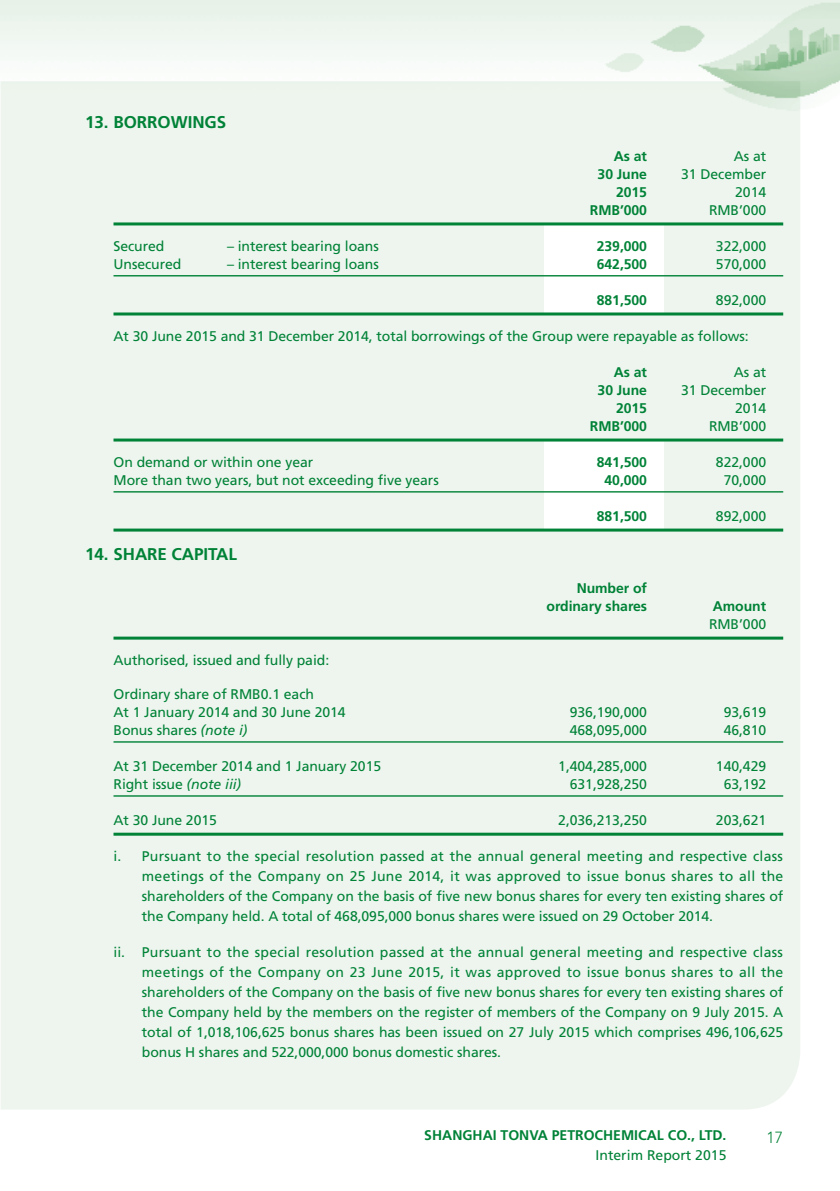
<style>
.page{position:relative;width:840px;height:1191px;background:#fff}
.page>*{position:absolute;margin:0;border:0;box-sizing:border-box;transform-origin:0 0}
.t1{font:700 17px "Frutiger LT Std";letter-spacing:-.005em;color:#008237}
.t2{font:300 16px "Avenir LT Std";color:#008237}
.t3{font:14px/20px "Frutiger LT Std";letter-spacing:-.005em;color:#008237;text-align:justify}
.t4{font:700 14px/18px "Frutiger LT Std";letter-spacing:-.005em;color:#008237;text-align:center}
.s1{font-style:italic}
</style>
<div class="page">
<img style="left:0;top:0;width:839px;height:147px">
<div style="left:1px;top:81px;width:798px;height:1028px;background:#eef5ee"></div>
<div style="left:544px;top:439px;width:119px;height:91px;background:#fff"></div>
<div style="left:544px;top:224px;width:119px;height:91px;background:#fff"></div>
<hr style="left:113px;top:222px;width:669px;height:3px;background:#008237">
<hr style="left:113px;top:275px;width:669px;height:1px;background:#008237">
<hr style="left:113px;top:312px;width:669px;height:3px;background:#008237">
<hr style="left:113px;top:438px;width:669px;height:3px;background:#008237">
<hr style="left:113px;top:491px;width:669px;height:1px;background:#008237">
<hr style="left:113px;top:528px;width:669px;height:3px;background:#008237">
<hr style="left:113px;top:636px;width:669px;height:3px;background:#008237">
<hr style="left:113px;top:741px;width:669px;height:1px;background:#008237">
<hr style="left:113px;top:795px;width:669px;height:1px;background:#008237">
<hr style="left:113px;top:832px;width:669px;height:3px;background:#008237">
<p class="t1" style="left:85px;top:112px;width:51px">13. BORRO</p>
<p class="t1" style="left:171px;top:112px;width:57px">WINGS</p>
<p class="t4" style="left:613px;top:147px;width:35px">As at</p>
<p class="t3" style="left:733px;top:146px;width:34px">As at</p>
<p class="t4" style="left:597px;top:165px;width:51px">30 June</p>
<p class="t3" style="left:680px;top:164px;width:86px">31 December</p>
<p class="t4" style="left:615px;top:183px;width:32px">2015</p>
<p class="t3" style="left:734px;top:182px;width:32px">2014</p>
<p class="t4" style="left:227px;top:201px;width:129px">RM</p>
<p class="t4" style="left:611px;top:201px;width:37px">B’000</p>
<p class="t3" style="left:708px;top:200px;width:59px">RMB’000</p>
<p class="t3" style="left:113px;top:236px;width:52px">Secured</p>
<p class="t3" style="left:227px;top:236px;width:153px">– interest bearing loans</p>
<p class="t4" style="left:596px;top:237px;width:52px">239,000</p>
<p class="t3" style="left:715px;top:236px;width:52px">322,000</p>
<p class="t3" style="left:113px;top:254px;width:69px">Unsecured</p>
<p class="t3" style="left:227px;top:254px;width:153px">– interest bearing loans</p>
<p class="t4" style="left:596px;top:255px;width:52px">642,500</p>
<p class="t3" style="left:715px;top:254px;width:52px">570,000</p>
<p class="t4" style="left:596px;top:291px;width:52px">881,500</p>
<p class="t3" style="left:715px;top:290px;width:52px">892,000</p>
<p class="t3" style="left:113px;top:326px;width:636px">At 30 June 2015 and 31 December 2014, total borrowings of the Group were repayable as follows:</p>
<p class="t4" style="left:613px;top:363px;width:35px">As at</p>
<p class="t3" style="left:733px;top:362px;width:34px">As at</p>
<p class="t4" style="left:597px;top:381px;width:51px">30 June</p>
<p class="t3" style="left:680px;top:380px;width:86px">31 December</p>
<p class="t4" style="left:615px;top:399px;width:32px">2015</p>
<p class="t3" style="left:734px;top:398px;width:32px">2014</p>
<p class="t4" style="left:589px;top:417px;width:59px">RM B’000</p>
<p class="t3" style="left:708px;top:416px;width:59px">RMB’000</p>
<p class="t3" style="left:113px;top:452px;width:201px">On demand or within one year</p>
<p class="t4" style="left:596px;top:453px;width:52px">841,500</p>
<p class="t3" style="left:715px;top:452px;width:52px">822,000</p>
<p class="t3" style="left:113px;top:470px;width:326px">More than two years, but not exceeding five years</p>
<p class="t4" style="left:604px;top:471px;width:44px">40,000</p>
<p class="t3" style="left:723px;top:470px;width:44px">70,000</p>
<p class="t4" style="left:596px;top:507px;width:52px">881,500</p>
<p class="t3" style="left:715px;top:506px;width:52px">892,000</p>
<p class="t1" style="left:85px;top:544px;width:62px">14. SHARE</p>
<p class="t1" style="left:171px;top:544px;width:67px">CAPITAL</p>
<p class="t4" style="left:546px;top:579px;width:140px">Number of<br>ordinary shares A</p>
<p class="t4" style="left:722px;top:597px;width:45px">mount</p>
<p class="t3" style="left:708px;top:614px;width:59px">RMB’000</p>
<p class="t3" style="left:113px;top:650px;width:217px">Authorised, issued and fully paid:</p>
<p class="t3" style="left:113px;top:685px;width:233px;line-height:18px">Ordinary share of RMB0.1 each<br>At 1 January 2014 and 30 June 2014</p>
<p class="t3" style="left:569px;top:702px;width:79px">936,190,000</p>
<p class="t3" style="left:723px;top:702px;width:44px">93,619</p>
<p class="t3" style="left:113px;top:720px;width:135px">Bonus shares <span class="s1">(note i)</span></p>
<p class="t3" style="left:569px;top:720px;width:79px">468,095,000</p>
<p class="t3" style="left:723px;top:720px;width:44px">46,810</p>
<p class="t3" style="left:113px;top:756px;width:269px">At 31 December 2014 and 1 January 2015</p>
<p class="t3" style="left:558px;top:756px;width:90px">1,404,285,000</p>
<p class="t3" style="left:715px;top:756px;width:52px">140,429</p>
<p class="t3" style="left:113px;top:774px;width:129px">Right issue <span class="s1">(note iii)</span></p>
<p class="t3" style="left:569px;top:774px;width:79px">631,928,250</p>
<p class="t3" style="left:723px;top:774px;width:44px">63,192</p>
<p class="t3" style="left:113px;top:810px;width:105px">At 30 June 2015</p>
<p class="t3" style="left:558px;top:810px;width:90px">2,036,213,250</p>
<p class="t3" style="left:715px;top:810px;width:52px">203,621</p>
<p class="t3" style="left:142px;top:846px;width:642px;text-indent:-28px">i. Pursuant to the special resolution passed at the annual general meeting and respective class meetings of the Company on 25 June 2014, it was approved to issue bonus shares to all the shareholders of the Company on the basis of five new bonus shares for every ten existing shares of the Company held. A total of 468,095,000 bonus shares were issued on 29 October 2014.</p>
<p class="t3" style="left:142px;top:942px;width:642px;text-indent:-28px">ii. Pursuant to the special resolution passed at the annual general meeting and respective class meetings of the Company on 23 June 2015, it was approved to issue bonus shares to all the shareholders of the Company on the basis of five new bonus shares for every ten existing shares of the Company held by the members on the register of members of the Company on 9 July 2015. A total of 1,018,106,625 bonus shares has been issued on 27 July 2015 which comprises 496,106,625 bonus H shares and 522,000,000 bonus domestic shares.</p>
<p class="t4" style="left:424px;top:1126px;width:303px">SHAN GHAI TONVA PETROCHEM ICAL CO., LTD.</p>
<p class="t2" style="left:766px;top:1127px;width:18px">17</p>
<p class="t3" style="left:595px;top:1145px;width:132px">Interim Report 2015</p>
</div>
